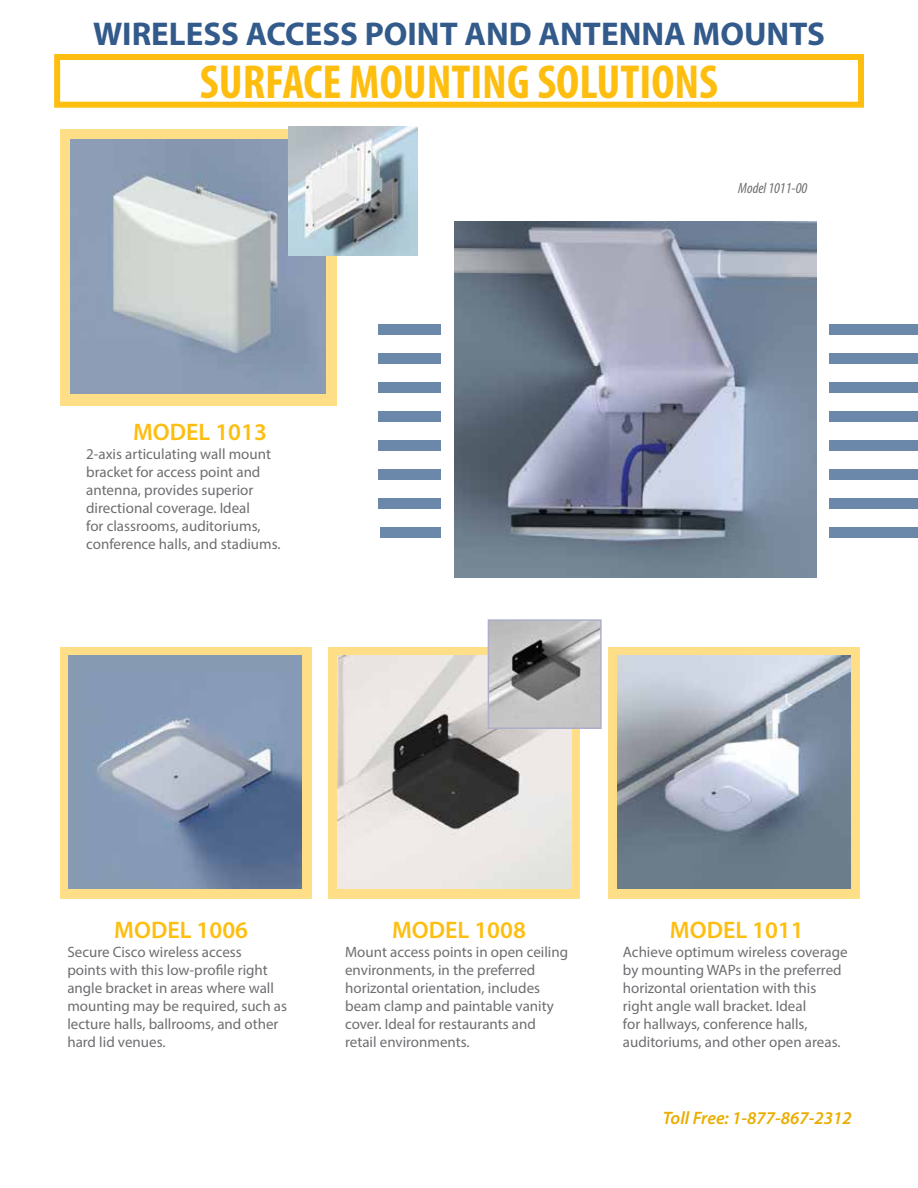
<style>
.page{position:relative;width:918px;height:1188px;background:#fff}
.page>*{position:absolute;margin:0;border:0;box-sizing:border-box;transform-origin:0 0}
.t1{font:700 condensed 48px "Myriad Pro";color:#febe10}
.t2{font:700 33px "Myriad Pro";color:#325a8b}
.t3{font:600 24px "Myriad Pro";color:#febe10}
.t4{font:italic 600 18px "Myriad Pro";color:#eaad00}
.t5{font:15px/18px "Myriad Pro";color:#6d6e71}
.t6{font:italic condensed 15px "Myriad Pro";color:#6d6e71}
</style>
<div class="page">
<div style="left:378px;top:324px;width:540px;height:11px;background:#6b88ab"></div>
<div style="left:378px;top:353px;width:540px;height:11px;background:#6b88ab"></div>
<div style="left:378px;top:382px;width:540px;height:11px;background:#6b88ab"></div>
<div style="left:378px;top:411px;width:540px;height:11px;background:#6b88ab"></div>
<div style="left:378px;top:440px;width:540px;height:11px;background:#6b88ab"></div>
<div style="left:380px;top:527px;width:538px;height:11px;background:#6b88ab"></div>
<div style="left:378px;top:469px;width:540px;height:11px;background:#6b88ab"></div>
<div style="left:378px;top:498px;width:540px;height:11px;background:#6b88ab"></div>
<div style="left:60px;top:129px;width:277px;height:277px;background:#fede87"></div>
<div style="left:60px;top:647px;width:251px;height:251px;background:#fede87"></div>
<svg style="left:328px;top:647px;width:252px;height:251px;background:#fcde8d"></svg>
<div style="left:608px;top:647px;width:252px;height:251px;background:#fede87"></div>
<div style="left:54px;top:54px;width:810px;height:54px;border:6px solid #febe10"></div>
<img style="left:617px;top:656px;width:233px;height:233px">
<img style="left:338px;top:656px;width:233px;height:233px">
<img style="left:71px;top:139px;width:254px;height:255px">
<img style="left:288px;top:126px;width:130px;height:130px">
<img style="left:491px;top:622px;width:108px;height:104px">
<div style="left:488px;top:619px;width:114px;height:110px;border:2px solid #adafcb"></div>
<img style="left:69px;top:656px;width:233px;height:233px">
<div style="left:441px;top:206px;width:388px;height:388px;background:#fff"></div>
<img style="left:454px;top:222px;width:362px;height:356px">
<h2 class="t2" style="left:93px;top:13px;width:733px">WIRELESS ACCESS POINT AND ANTENNA MOUNTS</h2>
<h1 class="t1" style="left:200px;top:52px;width:520px">SURFACE MOUNTING SOLUTIONS</h1>
<h3 class="t3" style="left:133px;top:417px;width:135px">MODEL 1013</h3>
<p class="t5" style="left:86px;top:445px;width:196px">2-axis articulating wall mount bracket for access point and antenna, provides superior directional coverage. Ideal<br>for classrooms, auditoriums, conference halls, and stadiums.</p>
<p class="t6" style="left:738px;top:179px;width:70px">Model 1011-00</p>
<h3 class="t3" style="left:114px;top:914px;width:135px">MODEL 1006</h3>
<p class="t5" style="left:67px;top:943px;width:221px">Secure Cisco wireless access<br>points with this low-profile right angle bracket in areas where wall mounting may be required, such as lecture halls, ballrooms, and other hard lid venues.</p>
<h3 class="t3" style="left:392px;top:914px;width:135px">MODEL 1008</h3>
<p class="t5" style="left:345px;top:943px;width:224px">Mount access points in open ceiling environments, in the preferred horizontal orientation, includes beam clamp and paintable vanity cover. Ideal for restaurants and retail environments.</p>
<h3 class="t3" style="left:670px;top:914px;width:135px">MODEL 1011</h3>
<p class="t5" style="left:623px;top:943px;width:226px">Achieve optimum wireless coverage by mounting WAPs in the preferred horizontal orientation with this right angle wall bracket. Ideal<br>for hallways, conference halls, auditoriums, and other open areas.</p>
<p class="t4" style="left:663px;top:1107px;width:191px">Toll Free: 1-877-867-2312</p>
</div>
